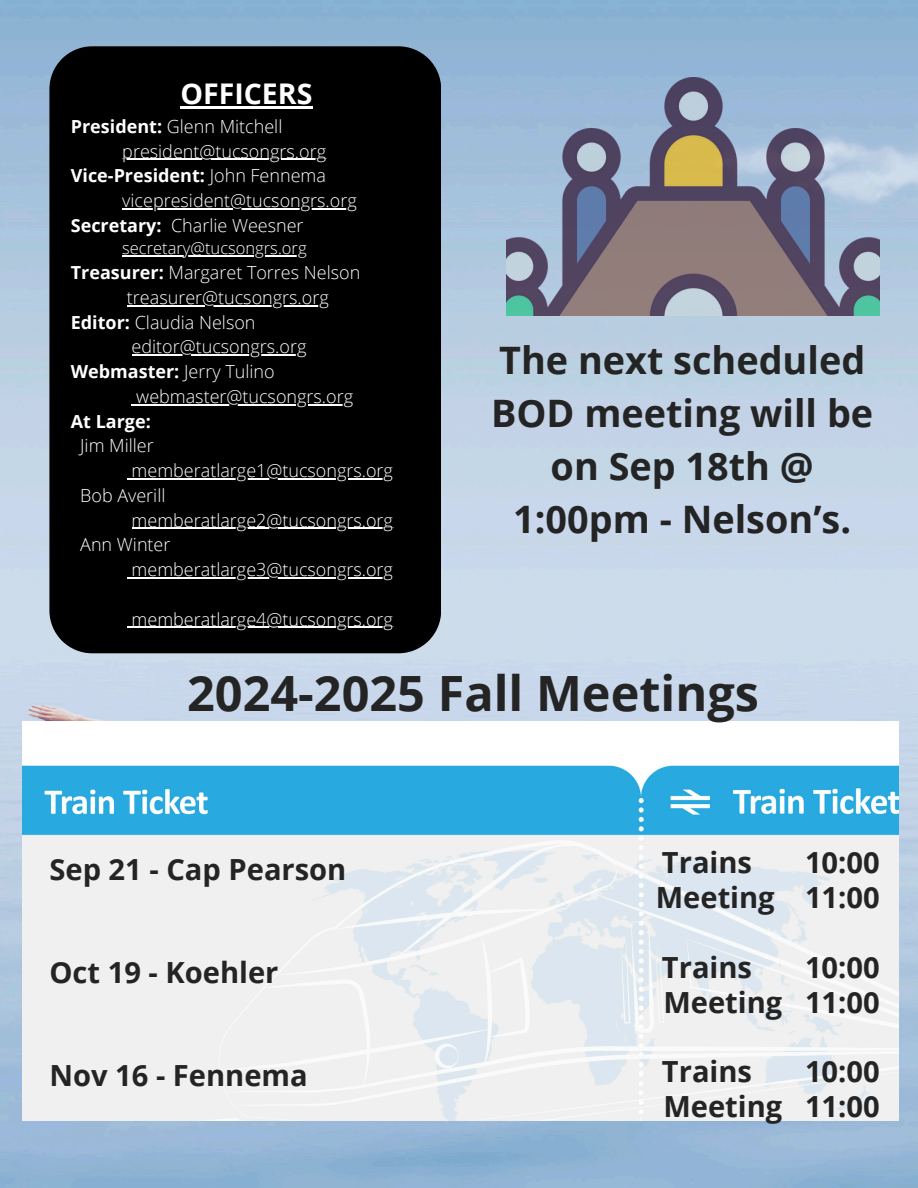
<style>
.page{position:relative;width:918px;height:1188px;background:#fff}
.page>*{position:absolute;margin:0;border:0;box-sizing:border-box;transform-origin:0 0}
.t1{font:700 48.6px "Open Sans";color:#242424}
.t2{font:700 37.8px/52.8px "Open Sans";color:#242424;text-align:center}
.t3{font:700 29.1px/34.8px "Open Sans";color:#242424;text-align:right}
.t4{font:700 28.5px "Open Sans";color:#fff}
.t5{font:300 18px/24.8px "Open Sans";color:#fff}
.t6{font:300 16.5px "Open Sans";color:#fff}
.s1{font-weight:700}
</style>
<div class="page">
<img style="left:0;top:0;width:918px;height:1188px">
<div style="left:49px;top:46px;width:392px;height:607px;background:#000"></div>
<hr style="left:180px;top:106px;width:132px;height:2px;background:#fff">
<hr style="left:122px;top:159px;width:204px;height:1px;background:#fff">
<hr style="left:122px;top:208px;width:235px;height:1px;background:#fff">
<hr style="left:122px;top:256px;width:185px;height:1px;background:#fff">
<hr style="left:127px;top:305px;width:202px;height:1px;background:#fff">
<hr style="left:132px;top:355px;width:175px;height:1px;background:#fff">
<hr style="left:136px;top:404px;width:217px;height:1px;background:#fff">
<hr style="left:132px;top:478px;width:261px;height:1px;background:#fff">
<hr style="left:132px;top:528px;width:261px;height:1px;background:#fff">
<hr style="left:132px;top:577px;width:261px;height:1px;background:#fff">
<hr style="left:132px;top:627px;width:261px;height:1px;background:#fff">
<img style="left:506px;top:77px;width:374px;height:239px">
<img style="left:23px;top:722px;width:876px;height:398px">
<p class="t4" style="left:180px;top:73px;width:133px">OFFICERS</p>
<p class="t5" style="left:71px;top:114px;width:213px"><span class="s1">President:</span> Glenn Mitchell</p>
<p class="t5" style="left:71px;top:138px;width:257px;text-align:right">president@tucsongrs.org<br><span class="s1">Vice-President:</span> John Fennema</p>
<p class="t5" style="left:71px;top:188px;width:287px;text-indent:51px">vicepresident@tucsongrs.org<br><span class="s1">Secretary:</span></p>
<p class="t5" style="left:171px;top:213px;width:134px">Charlie Weesner</p>
<p class="t6" style="left:122px;top:237px;width:186px">secretary@tucsongrs.org</p>
<p class="t5" style="left:71px;top:260px;width:291px"><span class="s1">Treasurer:</span> Margaret Torres Nelson</p>
<p class="t5" style="left:71px;top:285px;width:259px;text-indent:56px">treasurer@tucsongrs.org<br><span class="s1">Editor:</span> Claudia Nelson</p>
<p class="t5" style="left:71px;top:334px;width:237px;text-indent:61px">editor@tucsongrs.org<br><span class="s1">Webmaster:</span> Jerry Tulino</p>
<p class="t5" style="left:71px;top:384px;width:284px;text-indent:65px">webmaster@tucsongrs.org<br><span class="s1">At Large:</span></p>
<p class="t5" style="left:80px;top:433px;width:75px">Jim Miller</p>
<p class="t5" style="left:80px;top:458px;width:314px;text-indent:51px">memberatlarge1@tucsongrs.org<br>Bob Averill</p>
<p class="t5" style="left:132px;top:507px;width:263px">memberatlarge2@tucsongrs.org</p>
<p class="t5" style="left:80px;top:532px;width:92px">Ann Winter</p>
<p class="t5" style="left:132px;top:557px;width:263px">memberatlarge3@tucsongrs.org</p>
<h1 class="t5" style="left:132px;top:606px;width:263px">memberatlarge4@tucsongrs.org</h1>
<p class="t2" style="left:491px;top:333px;width:384px">The next scheduled<br>BOD meeting will be on Sep 18th @<br>1:00pm - Nelson’s.</p>
<h1 class="t1" style="left:187px;top:659px;width:573px">2024-2025 Fall Meetings</h1>
<h3 class="t3" style="left:49px;top:852px;width:299px">Sep 21 - Cap Pearson</h3>
<h3 class="t3" style="left:49px;top:955px;width:231px">Oct 19 - Koehler</h3>
<h3 class="t3" style="left:49px;top:1058px;width:260px">Nov 16 - Fennema</h3>
<h3 class="t3" style="left:662px;top:844px;width:92px">Trains</h3>
<h3 class="t3" style="left:656px;top:844px;width:225px">10:00<br>Meeting 11:00</h3>
<h3 class="t3" style="left:662px;top:949px;width:92px">Trains</h3>
<h3 class="t3" style="left:663px;top:949px;width:218px">10:00<br>Meeting 11:00</h3>
<h3 class="t3" style="left:662px;top:1054px;width:92px">Trains</h3>
<h3 class="t3" style="left:663px;top:1054px;width:218px">10:00<br>Meeting 11:00</h3>
</div>
